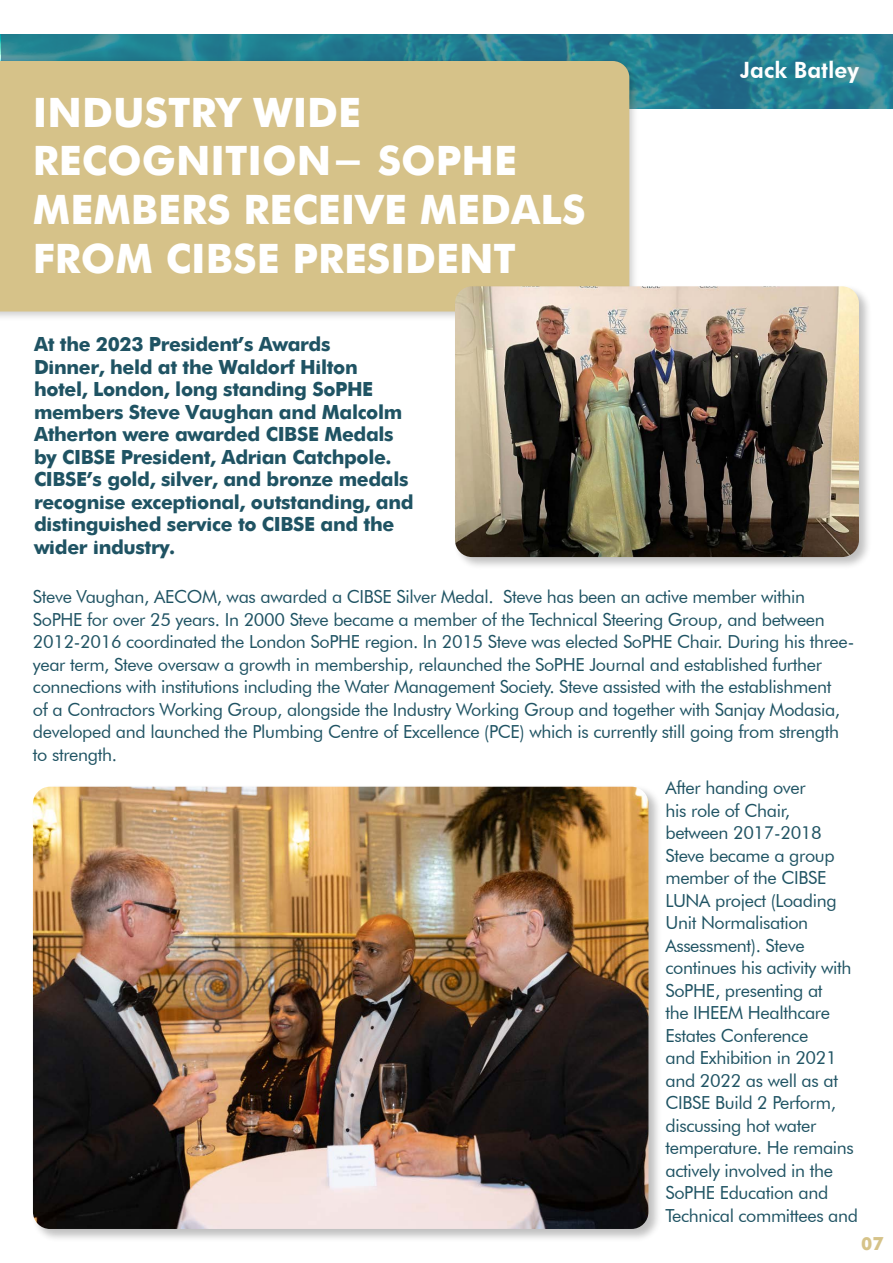
<style>
.page{position:relative;width:893px;height:1263px;background:#fff}
.page>*{position:absolute;margin:0;border:0;box-sizing:border-box;transform-origin:0 0}
.t1{font:700 40.5px/48.6px "Futura";color:#fff}
.t2{font:800 22.5px "Futura BT";color:#fff}
.t3{font:700 19.5px/22.5px "Futura";letter-spacing:-.02em;color:#1f5363}
.t4{font:18px/22.5px "Futura BT";letter-spacing:-.02em;color:#1f5363}
.t5{font:700 18px "Futura";color:#d6c389}
</style>
<div class="page">
<svg style="left:1px;top:34px;width:891px;height:74px;background:#267d91"></svg>
<div style="left:0;top:56px;width:640px;height:266px;background:#000;opacity:.2"></div>
<div style="left:0;top:61px;width:629px;height:250px;background:#d6c289"></div>
<div style="left:453px;top:284px;width:419px;height:287px;background:#000;opacity:.25"></div>
<img style="left:455px;top:286px;width:404px;height:271px">
<div style="left:31px;top:785px;width:631px;height:457px;background:#000;opacity:.25"></div>
<img style="left:33px;top:787px;width:615px;height:442px">
<h1 class="t1" style="left:33px;top:85px;width:554px">INDUSTRY WIDE<br>RECOGNITION- SOPHE<br>MEMBERS RECEIVE MEDALS<br>FROM CIBSE PRESIDENT</h1>
<p class="t3" style="left:34px;top:332px;width:381px">At the 2023 President’s Awards<br>Dinner, held at the Waldorf Hilton hotel, London, long standing SoPHE members Steve Vaughan and Malcolm Atherton were awarded CIBSE Medals by CIBSE President, Adrian Catchpole.<br>CIBSE’s gold, silver, and bronze medals recognise exceptional, outstanding, and distinguished service to CIBSE and the wider industry.</p>
<p class="t2" style="left:740px;top:56px;width:120px">Jack Batley</p>
<p class="t4" style="left:33px;top:585px;width:823px">Steve Vaughan, AECOM, was awarded a CIBSE Silver Medal. Steve has been an active member within SoPHE for over 25 years. In 2000 Steve became a member of the Technical Steering Group, and between 2012-2016 coordinated the London SoPHE region. In 2015 Steve was elected SoPHE Chair. During his three&shy;year term, Steve oversaw a growth in membership, relaunched the SoPHE Journal and established further connections with institutions including the Water Management Society. Steve assisted with the establishment<br>of a Contractors Working Group, alongside the Industry Working Group and together with Sanjay Modasia, developed and launched the Plumbing Centre of Excellence (PCE) which is currently still going from strength to strength.</p>
<p class="t4" style="left:665px;top:776px;width:194px">After handing over<br>his role of Chair,<br>between 2017-2018<br>Steve became a group member of the CIBSE<br>LUNA project (Loading<br>Unit Normalisation<br>Assessment). Steve continues his activity with<br>SoPHE, presenting at<br>the IHEEM Healthcare<br>Estates Conference<br>and Exhibition in 2021 and 2022 as well as at<br>CIBSE Build 2 Perform, discussing hot water temperature. He remains actively involved in the<br>SoPHE Education and<br>Technical committees and</p>
<p class="t5" style="left:861px;top:1230px;width:24px">07</p>
</div>
